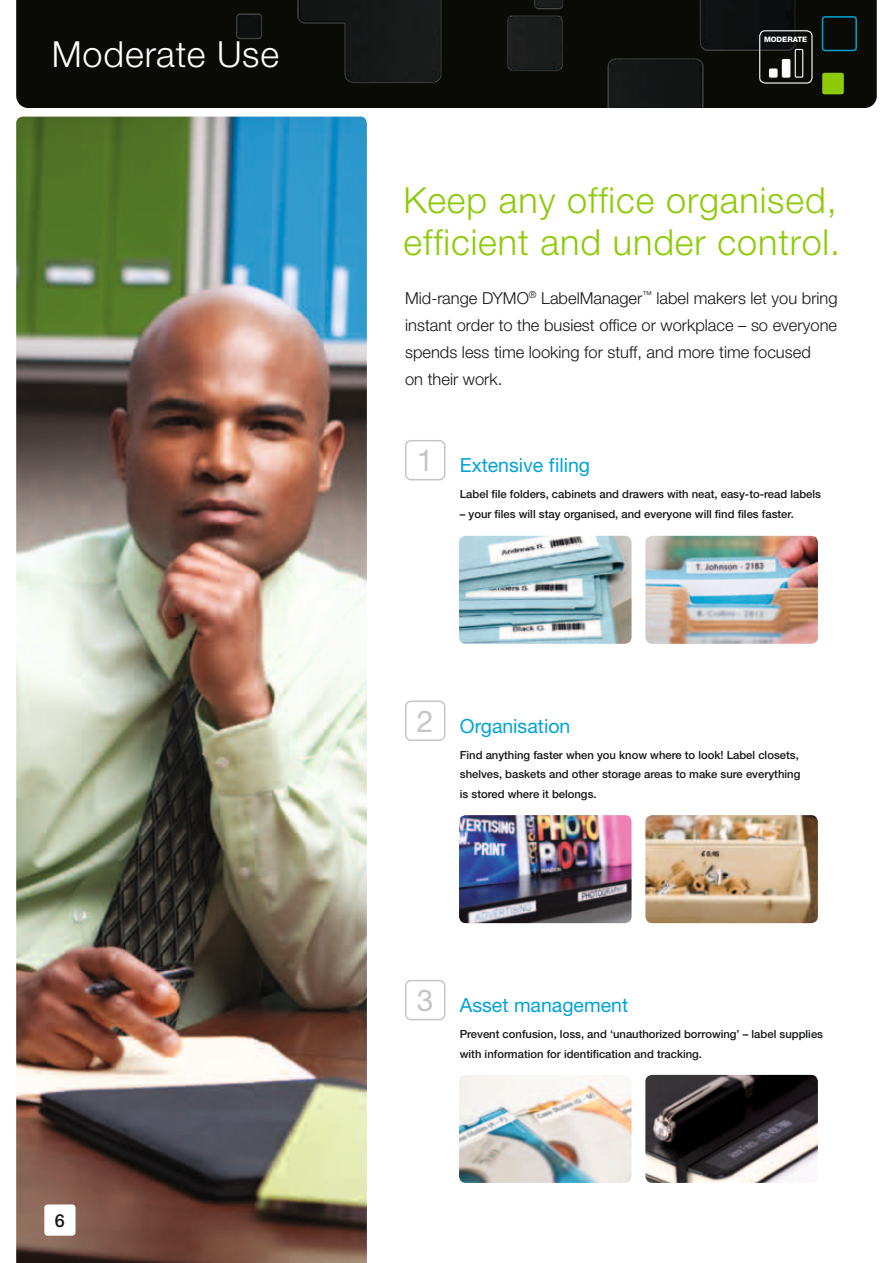
<style>
.page{position:relative;width:893px;height:1263px;background:#fff}
.page>*{position:absolute;margin:0;border:0;box-sizing:border-box;transform-origin:0 0}
.t1{font:300 36px/42px "Helvetica Neue LTW1 G";letter-spacing:.025em;color:#8dcb08}
.t2{font:300 36px "Helvetica Neue LTW1 G";letter-spacing:.025em;color:#fff}
.t3{font:19.5px "Helvetica Neue LTW1 G";color:#00a3d4}
.t4{font:500 18px "Helvetica Neue LTW1 G";color:#151616}
.t5{font:300 16.5px/27px "Helvetica Neue LTW1 G";color:#151616}
.t6{font:500 11.25px/19.5px "Helvetica Neue LTW1 G";color:#151616}
.t7{font:800 7.5px "Helvetica Neue";color:#fff}
.s1{font-size:30px;color:#c5c5c5}
</style>
<div class="page">
<img style="left:16px;top:117px;width:351px;height:1146px">
<div style="left:16px;top:0;width:861px;height:108px;background:#0a0a06"></div>
<img style="left:207px;top:0;width:589px;height:108px">
<div style="left:44px;top:1204px;width:32px;height:32px;background:#fff;border-radius:4px"></div>
<img style="left:459px;top:536px;width:173px;height:108px">
<img style="left:645px;top:536px;width:173px;height:108px">
<div style="left:405px;top:440px;width:40px;height:40px;border:2px solid #c5c5c5;border-radius:5px"></div>
<img style="left:459px;top:815px;width:173px;height:108px">
<img style="left:645px;top:815px;width:173px;height:108px">
<div style="left:405px;top:700px;width:40px;height:41px;border:2px solid #c5c5c5;border-radius:5px"></div>
<img style="left:459px;top:1075px;width:173px;height:108px">
<img style="left:645px;top:1075px;width:173px;height:108px">
<div style="left:405px;top:980px;width:40px;height:40px;border:2px solid #c5c5c5;border-radius:5px"></div>
<div style="left:759px;top:30px;width:53px;height:54px;border:1px solid #fff;border-radius:5px"></div>
<div style="left:822px;top:16px;width:35px;height:35px;border:2px solid #00a3d4;border-radius:3px"></div>
<div style="left:822px;top:73px;width:22px;height:21px;background:#8dcb08;border-radius:2px"></div>
<div style="left:769px;top:69px;width:8px;height:8px;background:#fff"></div>
<div style="left:769px;top:68px;width:9px;height:10px;border:1px solid #fff"></div>
<div style="left:795px;top:49px;width:8px;height:29px;border:1px solid #fff"></div>
<div style="left:782px;top:60px;width:8px;height:17px;background:#fff"></div>
<div style="left:782px;top:59px;width:8px;height:19px;border:1px solid #fff"></div>
<h1 class="t2" style="left:52px;top:33px;width:229px">Moderate Use</h1>
<h3 class="t4" style="left:55px;top:1209px;width:12px">6</h3>
<p class="t7" style="left:764px;top:35px;width:45px">MODERATE</p>
<h1 class="t1" style="left:404px;top:179px;width:438px">Keep any office organised, efficient and under control.</h1>
<h3 class="t5" style="left:405px;top:285px;width:434px">Mid-range DYMO<sup>®</sup> LabelManager<sup>™</sup> label makers let you bring instant order to the busiest office or workplace – so everyone spends less time looking for stuff, and more time focused<br>on their work.</h3>
<h2 class="t3" style="left:417px;top:453px;width:175px"><span class="s1">1</span> Extensive filing</h2>
<p class="t6" style="left:460px;top:484px;width:363px">Label file folders, cabinets and drawers with neat, easy-to-read labels</p>
<p class="t6" style="left:460px;top:504px;width:336px">– your files will stay organised, and everyone will find files faster.</p>
<h2 class="t3" style="left:417px;top:714px;width:155px"><span class="s1">2</span> Organisation</h2>
<p class="t6" style="left:460px;top:745px;width:342px">Find anything faster when you know where to look! Label closets, shelves, baskets and other storage areas to make sure everything is stored where it belongs.</p>
<h2 class="t3" style="left:417px;top:993px;width:213px"><span class="s1">3</span> Asset management</h2>
<p class="t6" style="left:460px;top:1024px;width:365px">Prevent confusion, loss, and ‘unauthorized borrowing’ – label supplies with information for identification and tracking.</p>
</div>
